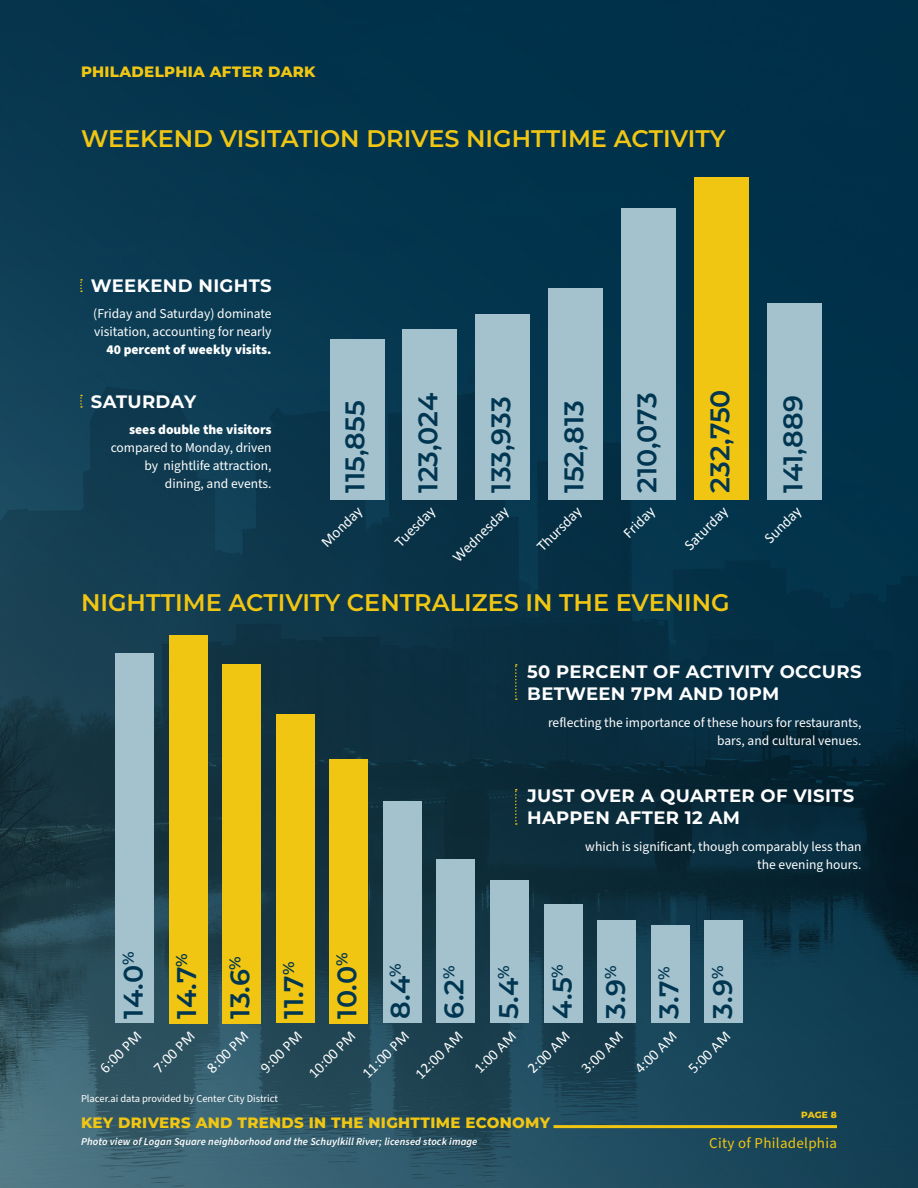
<style>
.page{position:relative;width:918px;height:1188px;background:#fff}
.page>*{position:absolute;margin:0;border:0;box-sizing:border-box;transform-origin:0 0}
.t1{font:600 27px "Montserrat";color:#003651}
.t2{font:600 24px "Montserrat";color:#f1c613}
.t3{font:700 18px/21.6px "Montserrat";letter-spacing:.02em;color:#fff}
.t4{font:15px "Calibri";color:#fff}
.t5{font:800 15px "Montserrat";letter-spacing:.02em;color:#f1c613}
.t6{font:15px "Source Sans Pro";letter-spacing:.02em;color:#f1c613}
.t7{font:13.5px/18px "Source Sans Pro";color:#fff;text-align:right}
.t8{font:italic 600 10.5px "Source Sans Pro";letter-spacing:.01em;color:#fff}
.t9{font:10.5px "Source Sans Pro";color:#fff}
.t10{font:800 9px "Montserrat";color:#f1c613}
.s1{font-weight:900}
</style>
<div class="page">
<img style="left:0;top:0;width:918px;height:1188px">
<div style="left:767px;top:303px;width:54px;height:197px;background:#a4c2cd"></div>
<div style="left:694px;top:177px;width:55px;height:323px;background:#f1c613"></div>
<div style="left:621px;top:208px;width:55px;height:292px;background:#a4c2cd"></div>
<div style="left:548px;top:288px;width:55px;height:212px;background:#a4c2cd"></div>
<div style="left:475px;top:314px;width:55px;height:186px;background:#a4c2cd"></div>
<div style="left:403px;top:329px;width:54px;height:171px;background:#a4c2cd"></div>
<div style="left:330px;top:339px;width:54px;height:161px;background:#a4c2cd"></div>
<div style="left:115px;top:654px;width:39px;height:369px;background:#a4c2cd"></div>
<div style="left:169px;top:635px;width:38px;height:388px;background:#f1c613"></div>
<div style="left:222px;top:664px;width:39px;height:359px;background:#f1c613"></div>
<div style="left:276px;top:714px;width:38px;height:309px;background:#f1c613"></div>
<div style="left:329px;top:759px;width:39px;height:264px;background:#f1c613"></div>
<div style="left:383px;top:801px;width:39px;height:222px;background:#a4c2cd"></div>
<div style="left:437px;top:860px;width:38px;height:163px;background:#a4c2cd"></div>
<div style="left:490px;top:881px;width:39px;height:142px;background:#a4c2cd"></div>
<div style="left:544px;top:904px;width:38px;height:119px;background:#a4c2cd"></div>
<div style="left:597px;top:920px;width:39px;height:103px;background:#a4c2cd"></div>
<div style="left:651px;top:926px;width:39px;height:97px;background:#a4c2cd"></div>
<div style="left:705px;top:920px;width:38px;height:103px;background:#a4c2cd"></div>
<svg style="left:515px;top:664px;width:2px;height:36px"></svg>
<svg style="left:515px;top:789px;width:2px;height:36px"></svg>
<svg style="left:80px;top:279px;width:2px;height:13px"></svg>
<svg style="left:80px;top:395px;width:2px;height:13px"></svg>
<hr style="left:554px;top:1125px;width:283px;height:3px;background:#f1c613">
<p class="t5" style="left:81px;top:61px;width:236px">PHILADELPHIA AFTER DARK</p>
<p class="t2" style="left:81px;top:122px;width:646px">WEEKEND VISITATION DRIVES NIGHTTIME ACTIVITY</p>
<p class="t3" style="left:91px;top:274px;width:182px">WEEKEND NIGHTS</p>
<p class="t7" style="left:93px;top:305px;width:180px">(Friday and Saturday) dominate visitation, accounting for nearly<br><span class="s1">40 percent of weekly visits.</span></p>
<p class="t3" style="left:91px;top:390px;width:107px">SATURDAY</p>
<p class="t7" style="left:111px;top:421px;width:162px"><span class="s1">sees double the visitors </span>compared to Monday, driven by nightlife attraction, dining, and events.</p>
<p class="t1" style="left:336px;top:493px;width:94px;rotate:-90deg">115,855</p>
<p class="t1" style="left:409px;top:493px;width:101px;rotate:-90deg">123,024</p>
<p class="t1" style="left:482px;top:493px;width:98px;rotate:-90deg">133,933</p>
<p class="t1" style="left:555px;top:493px;width:94px;rotate:-90deg">152,813</p>
<p class="t1" style="left:628px;top:493px;width:102px;rotate:-90deg">210,073</p>
<p class="t1" style="left:701px;top:493px;width:105px;rotate:-90deg">232,750</p>
<p class="t1" style="left:774px;top:493px;width:99px;rotate:-90deg">141,889</p>
<p class="t4" style="left:317px;top:538px;width:52px;rotate:-45deg">Monday</p>
<p class="t4" style="left:391px;top:537px;width:52px;rotate:-45deg">Tuesday</p>
<p class="t4" style="left:448px;top:553px;width:74px;rotate:-45deg">Wednesday</p>
<p class="t4" style="left:533px;top:542px;width:58px;rotate:-45deg">Thursday</p>
<p class="t4" style="left:619px;top:529px;width:39px;rotate:-45deg">Friday</p>
<p class="t4" style="left:680px;top:541px;width:56px;rotate:-45deg">Saturday</p>
<p class="t4" style="left:760px;top:534px;width:46px;rotate:-45deg">Sunday</p>
<p class="t2" style="left:81px;top:586px;width:650px">NIGHTTIME ACTIVITY CENTRALIZES IN THE EVENING</p>
<p class="t3" style="left:527px;top:660px;width:336px">50 PERCENT OF ACTIVITY OCCURS<br>BETWEEN 7PM AND 10PM</p>
<p class="t7" style="left:548px;top:714px;width:315px">reflecting the importance of these hours for restaurants, bars, and cultural venues.</p>
<p class="t3" style="left:527px;top:784px;width:328px">JUST OVER A QUARTER OF VISITS<br>HAPPEN AFTER 12 AM</p>
<p class="t7" style="left:585px;top:838px;width:278px">which is significant, though comparably less than the evening hours.</p>
<p class="t1" style="left:114px;top:1019px;width:69px;rotate:-90deg">14.0<sup>%</sup></p>
<p class="t1" style="left:167px;top:1019px;width:67px;rotate:-90deg">14.7<sup>%</sup></p>
<p class="t1" style="left:221px;top:1019px;width:64px;rotate:-90deg">13.6<sup>%</sup></p>
<p class="t1" style="left:274px;top:1019px;width:58px;rotate:-90deg">11.7<sup>%</sup></p>
<p class="t1" style="left:328px;top:1019px;width:68px;rotate:-90deg">10.0<sup>%</sup></p>
<p class="t1" style="left:381px;top:1019px;width:57px;rotate:-90deg">8.4<sup>%</sup></p>
<p class="t1" style="left:435px;top:1019px;width:55px;rotate:-90deg">6.2<sup>%</sup></p>
<p class="t1" style="left:490px;top:1019px;width:55px;rotate:-90deg">5.4<sup>%</sup></p>
<p class="t1" style="left:543px;top:1019px;width:56px;rotate:-90deg">4.5<sup>%</sup></p>
<p class="t1" style="left:596px;top:1019px;width:54px;rotate:-90deg">3.9<sup>%</sup></p>
<p class="t1" style="left:650px;top:1019px;width:53px;rotate:-90deg">3.7<sup>%</sup></p>
<p class="t1" style="left:703px;top:1019px;width:54px;rotate:-90deg">3.9<sup>%</sup></p>
<p class="t4" style="left:96px;top:1064px;width:53px;rotate:-45deg">6:00 PM</p>
<p class="t4" style="left:149px;top:1064px;width:53px;rotate:-45deg">7:00 PM</p>
<p class="t4" style="left:203px;top:1064px;width:53px;rotate:-45deg">8:00 PM</p>
<p class="t4" style="left:256px;top:1064px;width:53px;rotate:-45deg">9:00 PM</p>
<p class="t4" style="left:304px;top:1069px;width:61px;rotate:-45deg">10:00 PM</p>
<p class="t4" style="left:358px;top:1069px;width:61px;rotate:-45deg">11:00 PM</p>
<p class="t4" style="left:411px;top:1070px;width:62px;rotate:-45deg">12:00 AM</p>
<p class="t4" style="left:470px;top:1064px;width:54px;rotate:-45deg">1:00 AM</p>
<p class="t4" style="left:523px;top:1064px;width:54px;rotate:-45deg">2:00 AM</p>
<p class="t4" style="left:577px;top:1064px;width:54px;rotate:-45deg">3:00 AM</p>
<p class="t4" style="left:630px;top:1064px;width:54px;rotate:-45deg">4:00 AM</p>
<p class="t4" style="left:684px;top:1064px;width:54px;rotate:-45deg">5:00 AM</p>
<p class="t9" style="left:81px;top:1092px;width:199px">Placer.ai data provided by Center City District</p>
<p class="t10" style="left:801px;top:1108px;width:37px">PAGE 8</p>
<p class="t5" style="left:81px;top:1112px;width:471px">KEY DRIVERS AND TRENDS IN THE NIGHTTIME ECONOMY</p>
<p class="t8" style="left:81px;top:1134px;width:398px">Photo view of Logan Square neighborhood and the Schuylkill River; licensed stock image</p>
<p class="t6" style="left:709px;top:1133px;width:129px">City of Philadelphia</p>
</div>
